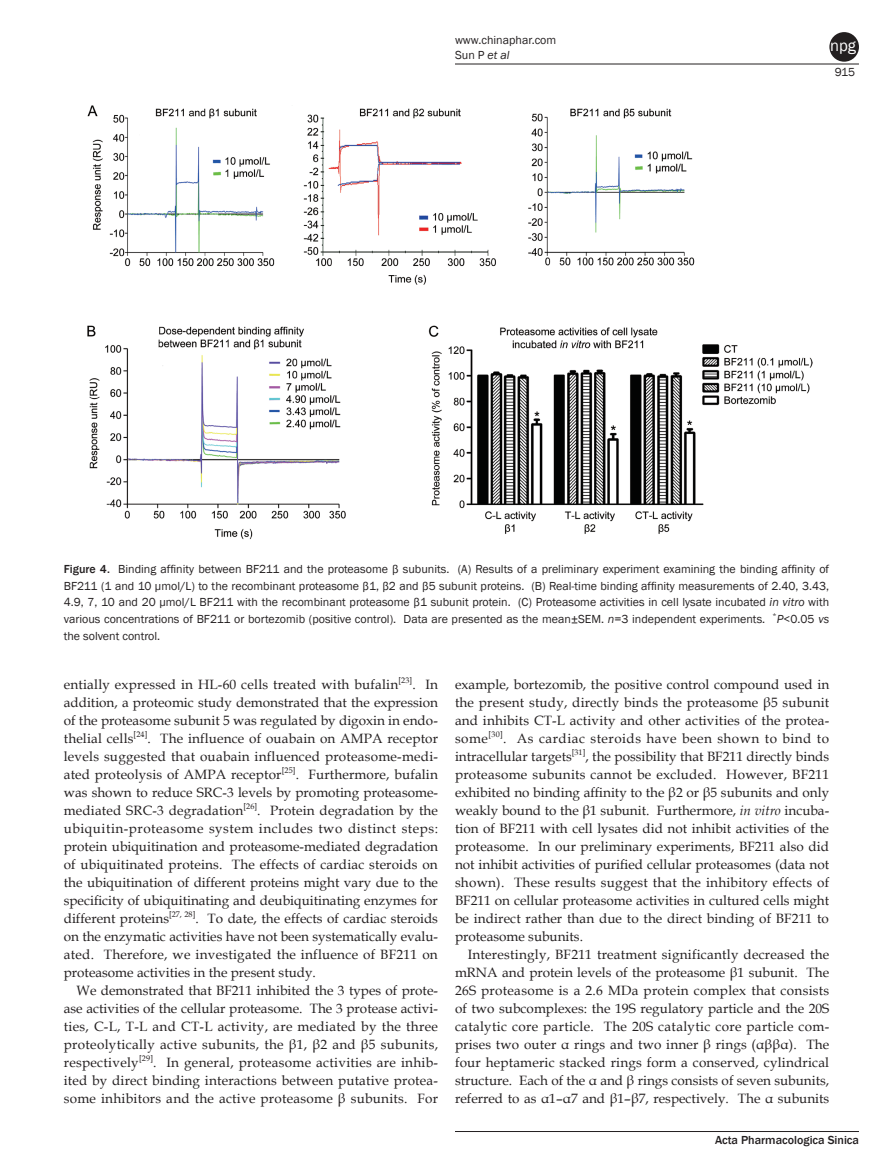
<style>
.page{position:relative;width:893px;height:1170px;background:#fff}
.page>*{position:absolute;margin:0;border:0;box-sizing:border-box;transform-origin:0 0}
.t1{font:16.5px "Franklin Gothic";color:#fff}
.英文正文{font:13.5px/18px "Book Antiqua";letter-spacing:.01em;color:#231f20;text-align:justify}
.无段头空英文正文{font:13.5px/18px "Book Antiqua";color:#231f20;text-align:justify}
.图表注{font:12px/16.5px "Franklin Gothic";color:#231f20}
.t2{font:500 12px "Franklin Gothic";color:#231f20}
.s1{font-style:italic}
.s2{font-weight:500}
</style>
<div class="page">
<hr style="left:455px;top:64px;width:404px;height:1px;background:#231f20">
<hr style="left:455px;top:1131px;width:404px;height:1px;background:#231f20">
<div style="left:829px;top:32px;width:30px;height:30px;background:#231f20;border-radius:50%"></div>
<img style="left:87px;top:105px;width:725px;height:434px">
<p class="图表注" style="left:455px;top:32px;width:103px;line-height:15px">www.chinaphar.com<br>Sun P <span class="s1">et al</span></p>
<p class="t1" style="left:830px;top:35px;width:27px">npg</p>
<p class="图表注" style="left:835px;top:64px;width:22px">915</p>
<p class="图表注" style="left:64px;top:561px;width:767px;text-align:justify"><span class="s2">Figure 4.</span> Binding affinity between BF211 and the proteasome β subunits. (A) Results of a preliminary experiment examining the binding affinity of BF211 (1 and 10 µmol/L) to the recombinant proteasome β1, β2 and β5 subunit proteins. (B) Real-time binding affinity measurements of 2.40, 3.43, 4.9, 7, 10 and 20 µmol/L BF211 with the recombinant proteasome β1 subunit protein. (C) Proteasome activities in cell lysate incubated <span class="s1">in vitro</span> with various concentrations of BF211 or bortezomib (positive control). Data are presented as the mean±SEM. <span class="s1">n</span>=3 independent experiments. <sup>*</sup><span class="s1">P</span>&lt;0.05 <span class="s1">vs </span>the solvent control.</p>
<p class="无段头空英文正文" style="left:64px;top:675px;width:376px">entially expressed in HL-60 cells treated with bufalin<sup>[23]</sup>. In addition, a proteomic study demonstrated that the expression of the proteasome subunit 5 was regulated by digoxin in endo&shy;thelial cells<sup>[24]</sup>. The influence of ouabain on AMPA receptor levels suggested that ouabain influenced proteasome-medi&shy;ated proteolysis of AMPA receptor<sup>[25]</sup>. Furthermore, bufalin was shown to reduce SRC-3 levels by promoting proteasome&shy;mediated SRC-3 degradation<sup>[26]</sup>. Protein degradation by the ubiquitin-proteasome system includes two distinct steps: protein ubiquitination and proteasome-mediated degradation of ubiquitinated proteins. The effects of cardiac steroids on the ubiquitination of different proteins might vary due to the specificity of ubiquitinating and deubiquitinating enzymes for different proteins<sup>[27,</sup> <sup>28]</sup>. To date, the effects of cardiac steroids on the enzymatic activities have not been systematically evalu&shy;ated. Therefore, we investigated the influence of BF211 on proteasome activities in the present study.</p>
<p class="英文正文" style="left:64px;top:981px;width:376px;text-indent:13px">We demonstrated that BF211 inhibited the 3 types of prote&shy;ase activities of the cellular proteasome. The 3 protease activi&shy;ties, C-L, T-L and CT-L activity, are mediated by the three proteolytically active subunits, the β1, β2 and β5 subunits, respectively<sup>[29]</sup>. In general, proteasome activities are inhib&shy;ited by direct binding interactions between putative protea&shy;some inhibitors and the active proteasome β subunits. For</p>
<p class="英文正文" style="left:455px;top:675px;width:376px">example, bortezomib, the positive control compound used in the present study, directly binds the proteasome β5 subunit and inhibits CT-L activity and other activities of the protea&shy;some<sup>[30]</sup>. As cardiac steroids have been shown to bind to intracellular targets<sup>[31]</sup>, the possibility that BF211 directly binds proteasome subunits cannot be excluded. However, BF211 exhibited no binding affinity to the β2 or β5 subunits and only weakly bound to the β1 subunit. Furthermore, <span class="s1">in vitro</span> incuba&shy;tion of BF211 with cell lysates did not inhibit activities of the proteasome. In our preliminary experiments, BF211 also did not inhibit activities of purified cellular proteasomes (data not shown). These results suggest that the inhibitory effects of BF211 on cellular proteasome activities in cultured cells might be indirect rather than due to the direct binding of BF211 to proteasome subunits.</p>
<p class="英文正文" style="left:455px;top:945px;width:376px;text-indent:13px">Interestingly, BF211 treatment significantly decreased the mRNA and protein levels of the proteasome β1 subunit. The 26S proteasome is a 2.6 MDa protein complex that consists of two subcomplexes: the 19S regulatory particle and the 20S catalytic core particle. The 20S catalytic core particle com&shy;prises two outer α rings and two inner β rings (αββα). The four heptameric stacked rings form a conserved, cylindrical structure. Each of the α and β rings consists of seven subunits, referred to as α1–α7 and β1–β7, respectively. The α subunits</p>
<p class="t2" style="left:715px;top:1132px;width:145px">Acta Pharmacologica Sinica</p>
</div>
